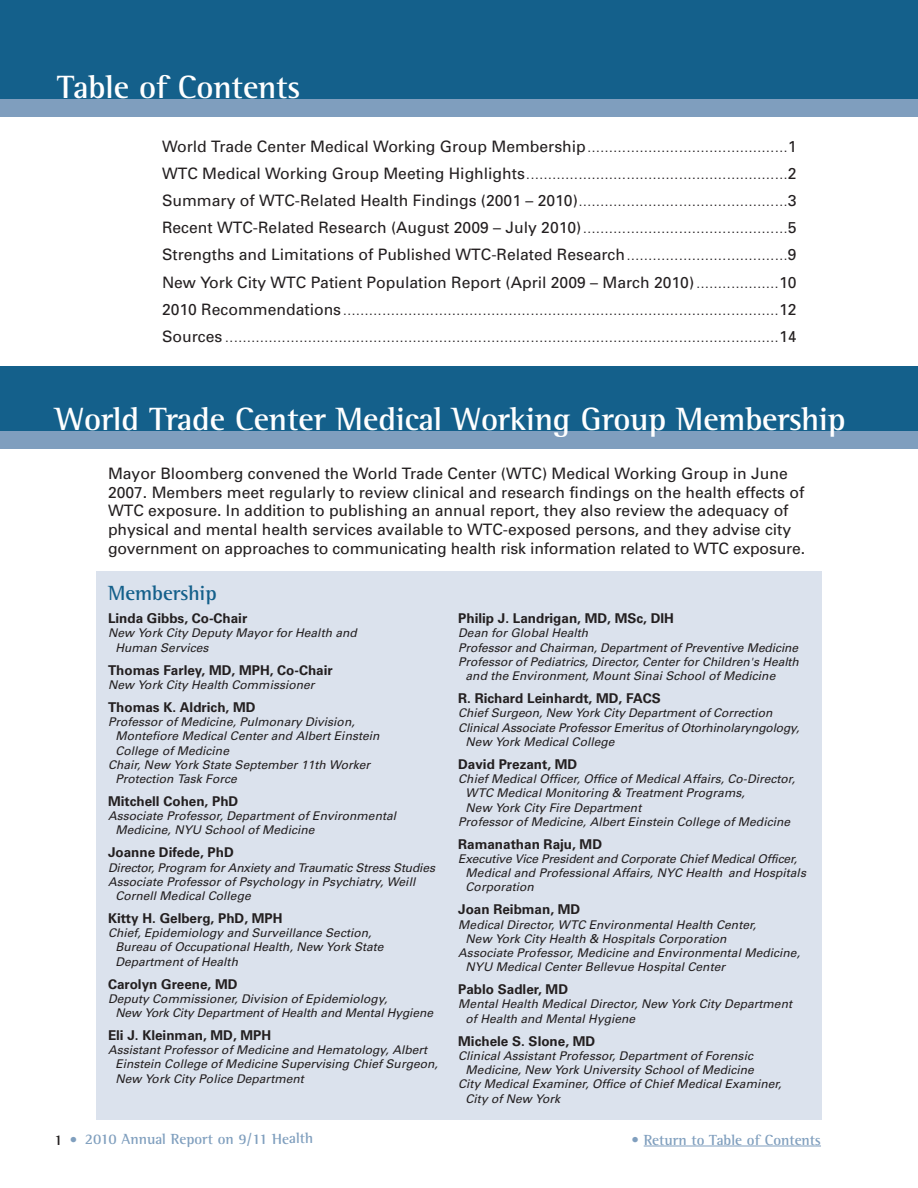
<style>
.page{position:relative;width:918px;height:1188px;background:#fff}
.page>*{position:absolute;margin:0;border:0;box-sizing:border-box;transform-origin:0 0}
.t1{font:700 33px "Rotis Semi Serif";letter-spacing:-.005em;color:#fff}
.t2{font:700 21px "Rotis Semi Serif";color:#14608b}
.t3{font:300 15.75px/27px "Univers";color:#231f20;text-align:justify}
.t4{font:15.75px/18.8px "Univers";color:#231f20}
.t5{font:700 15px "Rotis Semi Serif";color:#809fbe}
.t6{font:700 13.5px "Univers";color:#231f20}
.t7{font:italic 12px/14.2px "Univers";letter-spacing:.005em;color:#231f20}
.s1{font-weight:400}
.s2{color:#231f20}
</style>
<div class="page">
<div style="left:96px;top:571px;width:726px;height:548px;background:#dbe2ed"></div>
<div style="left:0;top:0;width:918px;height:100px;background:#14608b"></div>
<div style="left:0;top:99px;width:918px;height:18px;background:#7f9ebe"></div>
<div style="left:0;top:366px;width:918px;height:67px;background:#14608b"></div>
<div style="left:0;top:431px;width:918px;height:18px;background:#7f9ebe"></div>
<hr style="left:644px;top:1146px;width:177px;height:1px;background:#809fbe">
<h1 class="t1" style="left:57px;top:76px;width:245px">Table of Contents</h1>
<p class="t3" style="left:162px;top:135px;width:636px"><span class="s1">World Trade Center Medical Working Group Membership</span>..............................................<span class="s1">1<br>WTC Medical Working Group Meeting Highlights</span>............................................................<span class="s1">2<br>Summary of WTC-Related Health Findings (2001 – 2010)</span>................................................<span class="s1">3<br>Recent WTC-Related Research (August 2009 – July 2010)</span>...............................................<span class="s1">5<br>Strengths and Limitations of Published WTC-Related Research</span>.....................................<span class="s1">9<br>New York City WTC Patient Population Report (April 2009 – March 2010)</span>...................<span class="s1">10<br>2010 Recommendations</span>....................................................................................................<span class="s1">12<br>Sources</span> ...............................................................................................................................<span class="s1">14</span></p>
<h1 class="t1" style="left:56px;top:408px;width:792px">World Trade Center Medical Working Group Membership</h1>
<p class="t4" style="left:108px;top:465px;width:699px">Mayor Bloomberg convened the World Trade Center (WTC) Medical Working Group in June 2007. Members meet regularly to review clinical and research findings on the health effects of WTC exposure. In addition to publishing an annual report, they also review the adequacy of physical and mental health services available to WTC-exposed persons, and they advise city government on approaches to communicating health risk information related to WTC exposure.</p>
<h2 class="t2" style="left:108px;top:585px;width:110px">Membership</h2>
<p class="t6" style="left:108px;top:614px;width:141px">Linda Gibbs, Co-Chair</p>
<p class="t7" style="left:115px;top:627px;width:243px;text-indent:-7px">New York City Deputy Mayor for Health and<br>Human Services</p>
<p class="t6" style="left:108px;top:665px;width:226px">Thomas Farley, MD, MPH, Co-Chair</p>
<p class="t7" style="left:108px;top:679px;width:208px">New York City Health Commissioner</p>
<p class="t6" style="left:108px;top:702px;width:149px">Thomas K. Aldrich, MD</p>
<p class="t7" style="left:108px;top:716px;width:248px">Professor of Medicine, Pulmonary Division,</p>
<p class="t7" style="left:115px;top:730px;width:266px">Montefiore Medical Center and Albert Einstein</p>
<p class="t7" style="left:115px;top:744px;width:115px">College of Medicine</p>
<p class="t7" style="left:108px;top:758px;width:264px">Chair, New York State September 11th Worker</p>
<p class="t7" style="left:115px;top:773px;width:123px">Protection Task Force</p>
<p class="t6" style="left:108px;top:796px;width:132px">Mitchell Cohen, PhD</p>
<p class="t7" style="left:115px;top:810px;width:282px;text-indent:-7px">Associate Professor, Department of Environmental<br>Medicine, NYU School of Medicine</p>
<p class="t6" style="left:108px;top:848px;width:127px">Joanne Difede, PhD</p>
<p class="t7" style="left:108px;top:861px;width:329px">Director, Program for Anxiety and Traumatic Stress Studies</p>
<p class="t7" style="left:108px;top:876px;width:309px">Associate Professor of Psychology in Psychiatry, Weill</p>
<p class="t7" style="left:115px;top:890px;width:137px">Cornell Medical College</p>
<p class="t6" style="left:108px;top:913px;width:176px">Kitty H. Gelberg, PhD, MPH</p>
<p class="t7" style="left:115px;top:927px;width:270px;text-indent:-7px">Chief, Epidemiology and Surveillance Section,<br>Bureau of Occupational Health, New York State<br>Department of Health</p>
<p class="t6" style="left:108px;top:979px;width:131px">Carolyn Greene, MD</p>
<p class="t7" style="left:115px;top:993px;width:319px;text-indent:-7px">Deputy Commissioner, Division of Epidemiology,<br>New York City Department of Health and Mental Hygiene</p>
<p class="t6" style="left:108px;top:1030px;width:165px">Eli J. Kleinman, MD, MPH</p>
<p class="t7" style="left:115px;top:1044px;width:324px;text-indent:-7px">Assistant Professor of Medicine and Hematology, Albert<br>Einstein College of Medicine Supervising Chief Surgeon,<br>New York City Police Department</p>
<p class="t6" style="left:458px;top:614px;width:217px">Philip J. Landrigan, MD, MSc, DIH</p>
<p class="t7" style="left:458px;top:627px;width:132px">Dean for Global Health</p>
<p class="t7" style="left:458px;top:641px;width:341px">Professor and Chairman, Department of Preventive Medicine</p>
<p class="t7" style="left:458px;top:656px;width:342px">Professor of Pediatrics, Director, Center for Children's Health</p>
<p class="t7" style="left:466px;top:670px;width:311px">and the Environment, Mount Sinai School of Medicine</p>
<p class="t6" style="left:458px;top:693px;width:204px">R. Richard Leinhardt, MD, FACS</p>
<p class="t7" style="left:458px;top:707px;width:316px">Chief Surgeon, New York City Department of Correction</p>
<p class="t7" style="left:458px;top:721px;width:343px">Clinical Associate Professor Emeritus of Otorhinolaryngology,</p>
<p class="t7" style="left:466px;top:736px;width:150px">New York Medical College</p>
<p class="t6" style="left:458px;top:759px;width:121px">David Prezant, MD</p>
<p class="t7" style="left:458px;top:773px;width:338px">Chief Medical Officer, Office of Medical Affairs, Co-Director,</p>
<p class="t7" style="left:466px;top:787px;width:281px">WTC Medical Monitoring &amp; Treatment Programs,</p>
<p class="t7" style="left:466px;top:801px;width:177px">New York City Fire Department</p>
<p class="t7" style="left:458px;top:815px;width:333px">Professor of Medicine, Albert Einstein College of Medicine</p>
<p class="t6" style="left:458px;top:839px;width:145px">Ramanathan Raju, MD</p>
<p class="t7" style="left:466px;top:853px;width:342px;text-indent:-7px">Executive Vice President and Corporate Chief Medical Officer,<br>Medical and Professional Affairs, NYC Health and Hospitals<br>Corporation</p>
<p class="t6" style="left:458px;top:905px;width:124px">Joan Reibman, MD</p>
<p class="t7" style="left:458px;top:918px;width:299px">Medical Director, WTC Environmental Health Center,</p>
<p class="t7" style="left:466px;top:933px;width:262px">New York City Health &amp; Hospitals Corporation</p>
<p class="t7" style="left:458px;top:947px;width:343px">Associate Professor, Medicine and Environmental Medicine,</p>
<p class="t7" style="left:466px;top:961px;width:261px">NYU Medical Center Bellevue Hospital Center</p>
<p class="t6" style="left:458px;top:984px;width:111px">Pablo Sadler, MD</p>
<p class="t7" style="left:466px;top:998px;width:328px;text-indent:-7px">Mental Health Medical Director, New York City Department of Health and Mental Hygiene</p>
<p class="t6" style="left:458px;top:1036px;width:139px">Michele S. Slone, MD</p>
<p class="t7" style="left:458px;top:1050px;width:296px">Clinical Assistant Professor, Department of Forensic</p>
<p class="t7" style="left:466px;top:1064px;width:290px">Medicine, New York University School of Medicine</p>
<p class="t7" style="left:458px;top:1078px;width:325px">City Medical Examiner, Office of Chief Medical Examiner,</p>
<p class="t7" style="left:466px;top:1092px;width:96px">City of New York</p>
<p class="t5" style="left:631px;top:1134px;width:191px">• Return to Table of Contents</p>
<p class="t5" style="left:54px;top:1134px;width:261px"><span class="s2">1</span> • 2010 Annual Report on 9/11 Health</p>
</div>
